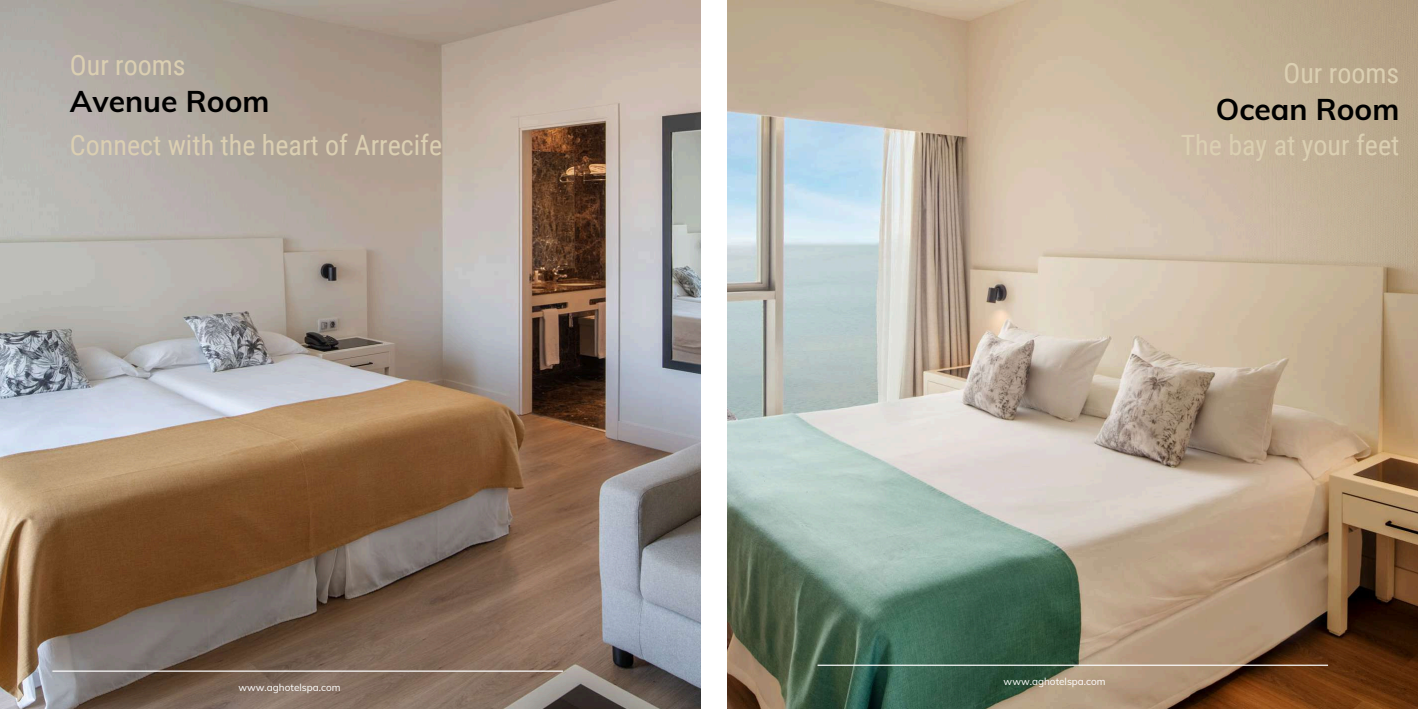
<style>
.page{position:relative;width:1418px;height:709px;background:#fff}
.page>*{position:absolute;margin:0;border:0;box-sizing:border-box;transform-origin:0 0}
.t1{font:700 30px "Muli";color:#000}
.t2{font:28px "Roboto Condensed";color:#dbcfb2}
.t3{font:10px "Muli";color:#fff}
</style>
<div class="page">
<img style="left:727px;top:0;width:690px;height:709px">
<img style="left:0;top:0;width:701px;height:709px">
<hr style="left:52px;top:670px;width:511px;height:1px;background:#fff">
<hr style="left:817px;top:664px;width:510px;height:1px;background:#fff">
<p class="t2" style="left:70px;top:49px;width:117px">Our rooms</p>
<p class="t1" style="left:70px;top:81px;width:201px">Avenue Room</p>
<p class="t2" style="left:70px;top:129px;width:374px">Connect with the heart of Arrecife</p>
<p class="t3" style="left:238px;top:681px;width:104px">www.aghotelspa.com</p>
<p class="t2" style="left:1283px;top:57px;width:117px">Our rooms</p>
<p class="t1" style="left:1215px;top:89px;width:185px">Ocean Room</p>
<p class="t2" style="left:1180px;top:129px;width:220px">The bay at your feet</p>
<p class="t3" style="left:1003px;top:675px;width:104px">www.aghotelspa.com</p>
</div>
